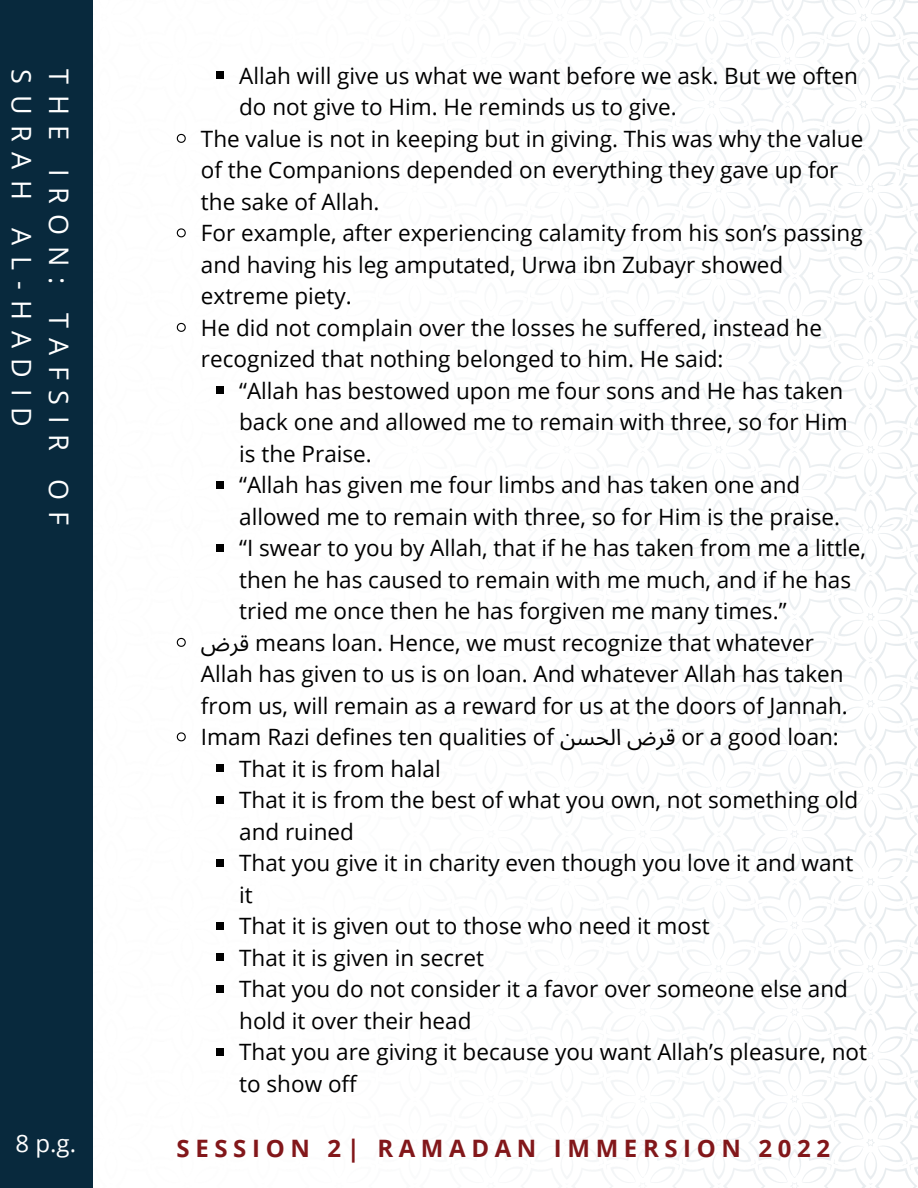
<style>
.page{position:relative;width:918px;height:1188px;background:#fff}
.page>*{position:absolute;margin:0;border:0;box-sizing:border-box;transform-origin:0 0}
.t1{font:27px "Open Sans";letter-spacing:.395em;color:#fff}
.t2{font:700 24px "Open Sans";letter-spacing:.235em;color:#82171a}
.t3{font:24px "Open Sans";color:#fff}
.t4{font:22.5px/31.5px "Open Sans";color:#000}
.t5{font:22.5px "Noto Sans Arabic";color:#000}
.s1{font-family:"Noto Sans Arabic"}
</style>
<div class="page">
<img style="left:92px;top:535px;width:826px;height:653px">
<img style="left:92px;top:190px;width:826px;height:345px">
<img style="left:92px;top:0;width:826px;height:190px">
<div style="left:0;top:0;width:92px;height:1188px;background:#08293d"></div>
<div style="left:216px;top:71px;width:7px;height:8px;background:#000"></div>
<svg style="left:176px;top:133px;width:11px;height:11px"></svg>
<svg style="left:176px;top:228px;width:11px;height:10px"></svg>
<svg style="left:176px;top:322px;width:11px;height:11px"></svg>
<div style="left:216px;top:386px;width:7px;height:8px;background:#000"></div>
<div style="left:216px;top:481px;width:7px;height:8px;background:#000"></div>
<div style="left:216px;top:544px;width:7px;height:8px;background:#000"></div>
<svg style="left:176px;top:637px;width:11px;height:11px"></svg>
<svg style="left:176px;top:732px;width:11px;height:10px"></svg>
<div style="left:216px;top:764px;width:7px;height:8px;background:#000"></div>
<div style="left:216px;top:796px;width:7px;height:8px;background:#000"></div>
<div style="left:216px;top:859px;width:7px;height:8px;background:#000"></div>
<div style="left:216px;top:922px;width:7px;height:8px;background:#000"></div>
<div style="left:216px;top:953px;width:7px;height:8px;background:#000"></div>
<div style="left:216px;top:985px;width:7px;height:8px;background:#000"></div>
<div style="left:216px;top:1048px;width:7px;height:8px;background:#000"></div>
<p class="t1" style="left:41px;top:69px;width:359px;rotate:90deg">SURAH AL-HADID</p>
<p class="t1" style="left:78px;top:69px;width:457px;rotate:90deg">THE IRON: TAFSIR OF</p>
<p class="t4" style="left:239px;top:59px;width:620px">Allah will give us what we want before we ask. But we often do not give to Him. He reminds us to give.</p>
<p class="t4" style="left:201px;top:122px;width:664px">The value is not in keeping but in giving. This was why the value of the Companions depended on everything they gave up for the sake of Allah.</p>
<p class="t4" style="left:201px;top:217px;width:663px">For example, after experiencing calamity from his son’s passing and having his leg amputated, Urwa ibn Zubayr showed extreme piety.</p>
<p class="t4" style="left:201px;top:311px;width:623px">He did not complain over the losses he suffered, instead he recognized that nothing belonged to him. He said:</p>
<p class="t4" style="left:239px;top:374px;width:610px">“Allah has bestowed upon me four sons and He has taken back one and allowed me to remain with three, so for Him is the Praise.</p>
<p class="t4" style="left:239px;top:469px;width:602px">“Allah has given me four limbs and has taken one and allowed me to remain with three, so for Him is the praise.</p>
<p class="t4" style="left:239px;top:532px;width:628px">“I swear to you by Allah, that if he has taken from me a little, then he has caused to remain with me much, and if he has tried me once then he has forgiven me many times.”</p>
<p class="t5" style="left:230px;top:630px;width:19px">قر</p>
<p class="t4" style="left:201px;top:626px;width:648px"><span class="s1">ض</span> means loan. Hence, we must recognize that whatever<br>Allah has given to us is on loan. And whatever Allah has taken from us, will remain as a reward for us at the doors of Jannah.</p>
<p class="t4" style="left:201px;top:721px;width:639px">Imam Razi defines ten qualities of <span class="s1">نسح ال ض</span> or a good loan:</p>
<p class="t5" style="left:657px;top:724px;width:19px">قر</p>
<p class="t4" style="left:239px;top:752px;width:203px">That it is from halal</p>
<p class="t4" style="left:239px;top:784px;width:621px">That it is from the best of what you own, not something old and ruined</p>
<p class="t4" style="left:239px;top:847px;width:616px">That you give it in charity even though you love it and want it</p>
<p class="t4" style="left:239px;top:910px;width:472px">That it is given out to those who need it most</p>
<p class="t4" style="left:239px;top:941px;width:246px">That it is given in secret</p>
<p class="t4" style="left:239px;top:973px;width:610px">That you do not consider it a favor over someone else and hold it over their head</p>
<p class="t4" style="left:239px;top:1036px;width:629px">That you are giving it because you want Allah’s pleasure, not to show off</p>
<p class="t3" style="left:16px;top:1127px;width:15px">2</p>
<p class="t3" style="left:16px;top:1127px;width:62px">8 p.g.</p>
<p class="t2" style="left:177px;top:1131px;width:655px">SESSION 2| RAMADAN IMMERSION 2022</p>
</div>
